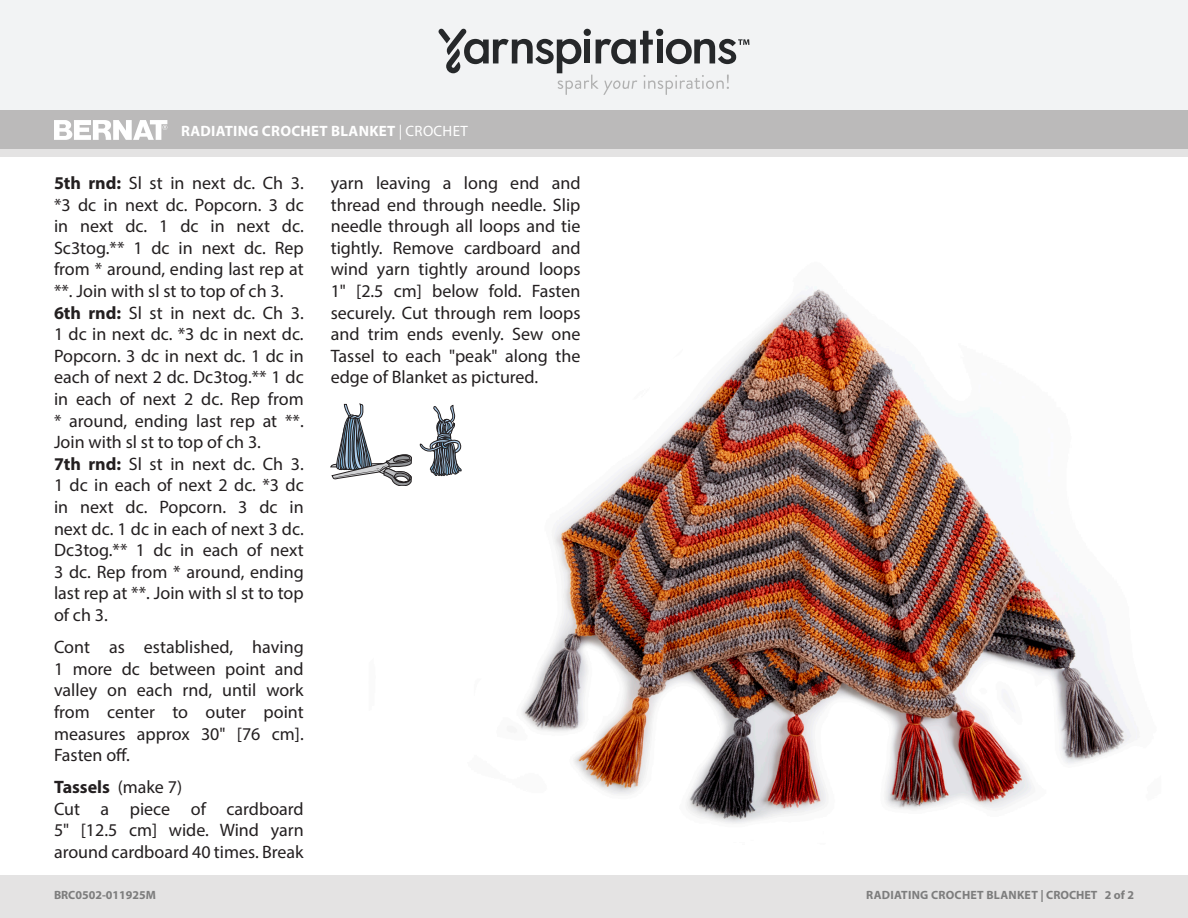
<style>
.page{position:relative;width:1188px;height:918px;background:#fff}
.page>*{position:absolute;margin:0;border:0;box-sizing:border-box;transform-origin:0 0}
.Instructions{font:18px/21.6px "Myriad Pro";color:#231f20;text-align:justify}
.Body{font:18px/21.6px "Myriad Pro";color:#231f20;text-align:justify}
.Body-2{font:700 18px "Myriad Pro";color:#231f20}
.Pattern_Title{font:700 15px "Myriad Pro";letter-spacing:.02em;color:#fff}
.t1{font:700 12px "Myriad Pro";letter-spacing:.005em;color:#7d7d7d}
.s1{font-weight:400}
.s2{font-weight:700}
</style>
<div class="page">
<div style="left:0;top:875px;width:1188px;height:43px;background:#e4e3e3"></div>
<div style="left:0;top:149px;width:1188px;height:9px;background:#e4e3e3"></div>
<div style="left:0;top:0;width:1188px;height:111px;background:#f2f3f4"></div>
<div style="left:0;top:111px;width:1188px;height:38px;background:#bbbaba"></div>
<svg style="left:54px;top:120px;width:113px;height:20px"></svg>
<svg style="left:438px;top:29px;width:311px;height:66px"></svg>
<svg style="left:331px;top:404px;width:38px;height:76px"></svg>
<img style="left:369px;top:286px;width:763px;height:538px">
<p class="Pattern_Title" style="left:181px;top:121px;width:289px">RADIATING CROCHET BLANKET <span class="s1">| CROCHET</span></p>
<p class="Instructions" style="left:54px;top:172px;width:251px"><span class="s2">5th rnd:</span> Sl st in next dc. Ch 3. *3 dc in next dc. Popcorn. 3 dc in next dc. 1 dc in next dc.<br>Sc3tog.** 1 dc in next dc. Rep from * around, ending last rep at **. Join with sl st to top of ch 3.</p>
<p class="Instructions" style="left:54px;top:301px;width:251px"><span class="s2">6th rnd:</span> Sl st in next dc. Ch 3.<br>1 dc in next dc. *3 dc in next dc.<br>Popcorn. 3 dc in next dc. 1 dc in each of next 2 dc. Dc3tog.** 1 dc in each of next 2 dc. Rep from * around, ending last rep at **.<br>Join with sl st to top of ch 3.</p>
<p class="Instructions" style="left:54px;top:453px;width:251px"><span class="s2">7th rnd:</span> Sl st in next dc. Ch 3.<br>1 dc in each of next 2 dc. *3 dc in next dc. Popcorn. 3 dc in next dc. 1 dc in each of next 3 dc.<br>Dc3tog.** 1 dc in each of next 3 dc. Rep from * around, ending last rep at **. Join with sl st to top of ch 3.</p>
<p class="Body" style="left:54px;top:636px;width:251px">Cont as established, having 1 more dc between point and valley on each rnd, until work from center to outer point measures approx 30" [76 cm].<br>Fasten off.</p>
<p class="Body-2" style="left:54px;top:775px;width:130px">Tassels <span class="s1">(make 7)</span></p>
<p class="Body" style="left:54px;top:798px;width:251px">Cut a piece of cardboard 5" [12.5 cm] wide. Wind yarn around cardboard 40 times. Break</p>
<p class="Body" style="left:331px;top:172px;width:251px">yarn leaving a long end and thread end through needle. Slip needle through all loops and tie tightly. Remove cardboard and wind yarn tightly around loops 1" [2.5 cm] below fold. Fasten securely. Cut through rem loops and trim ends evenly. Sew one Tassel to each "peak" along the edge of Blanket as pictured.</p>
<p class="t1" style="left:54px;top:887px;width:104px">BRC0502-011925M</p>
<p class="t1" style="left:866px;top:887px;width:269px">RADIATING CROCHET BLANKET | CROCHET 2 of 2</p>
</div>
